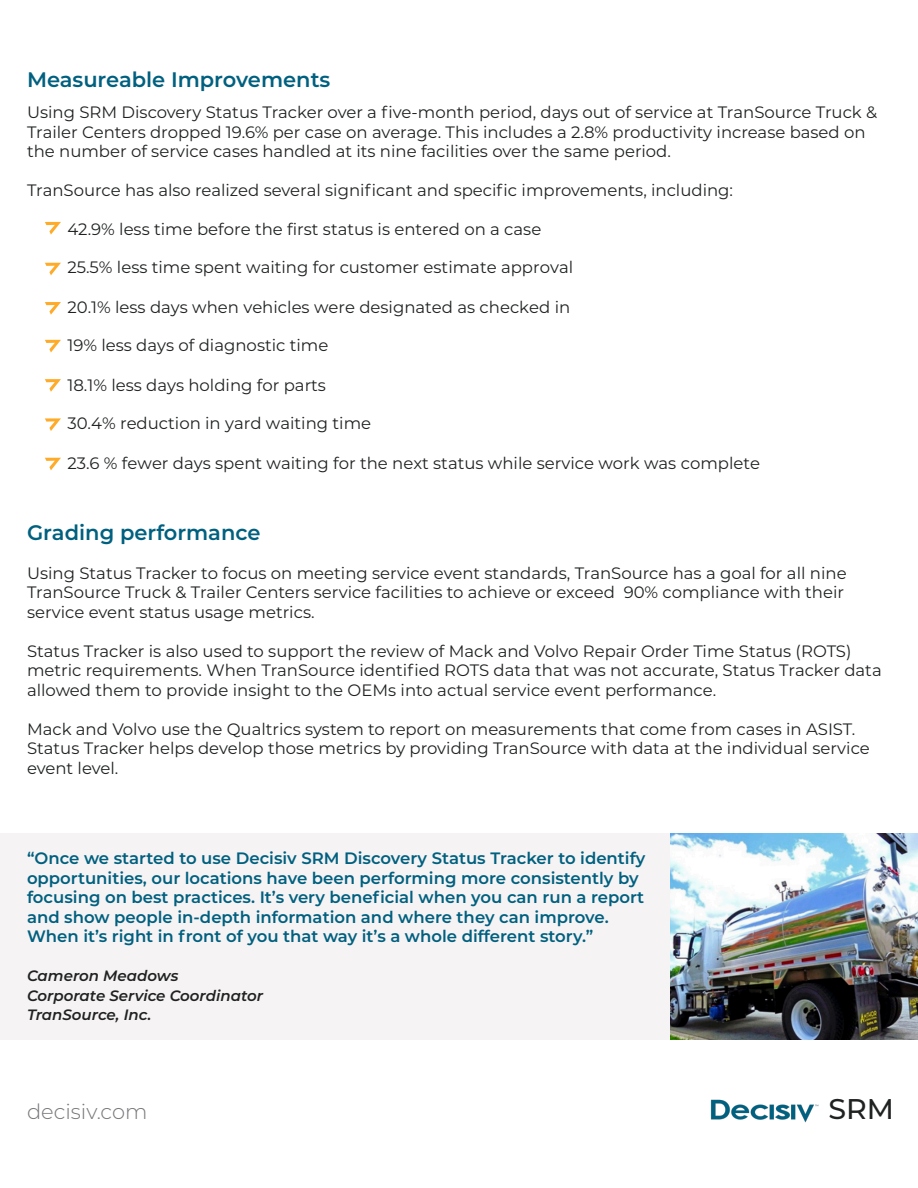
<style>
.page{position:relative;width:918px;height:1188px;background:#fff}
.page>*{position:absolute;margin:0;border:0;box-sizing:border-box;transform-origin:0 0}
.t1{font:500 28.5px "Montserrat";color:#202222}
.Body{font:600 21px "Montserrat";color:#00607f}
.t2{font:300 21px "Montserrat";color:#77777a}
.Body-2{font:16.5px/19.5px "Montserrat";color:#202222}
.Bullet{font:16.5px "Montserrat";color:#202222}
.Body-3{font:600 16.5px/19.5px "Montserrat";color:#00607f}
.Body-4{font:italic 600 15px "Montserrat";color:#202222}
</style>
<div class="page">
<img style="left:710px;top:1099px;width:109px;height:24px">
<svg style="left:45px;top:222px;width:16px;height:13px"></svg>
<svg style="left:45px;top:263px;width:16px;height:12px"></svg>
<svg style="left:45px;top:302px;width:16px;height:13px"></svg>
<svg style="left:45px;top:340px;width:16px;height:12px"></svg>
<svg style="left:45px;top:379px;width:16px;height:13px"></svg>
<svg style="left:45px;top:418px;width:16px;height:13px"></svg>
<svg style="left:45px;top:458px;width:16px;height:12px"></svg>
<div style="left:0;top:833px;width:918px;height:207px;background:#f6f3f4"></div>
<img style="left:670px;top:833px;width:248px;height:207px">
<p class="Body" style="left:27px;top:64px;width:305px">Measureable Improvements</p>
<p class="Body-2" style="left:27px;top:102px;width:852px">Using SRM Discovery Status Tracker over a five-month period, days out of service at TranSource Truck &amp;<br>Trailer Centers dropped 19.6% per case on average. This includes a 2.8% productivity increase based on the number of service cases handled at its nine facilities over the same period.</p>
<p class="Body-2" style="left:27px;top:180px;width:708px">TranSource has also realized several significant and specific improvements, including:</p>
<p class="Bullet" style="left:67px;top:218px;width:475px">42.9% less time before the first status is entered on a case</p>
<p class="Bullet" style="left:67px;top:256px;width:507px">25.5% less time spent waiting for customer estimate approval</p>
<p class="Bullet" style="left:67px;top:296px;width:504px">20.1% less days when vehicles were designated as checked in</p>
<p class="Bullet" style="left:67px;top:334px;width:263px">19% less days of diagnostic time</p>
<p class="Bullet" style="left:67px;top:374px;width:260px">18.1% less days holding for parts</p>
<p class="Bullet" style="left:67px;top:412px;width:305px">30.4% reduction in yard waiting time</p>
<p class="Bullet" style="left:67px;top:452px;width:694px">23.6 % fewer days spent waiting for the next status while service work was complete</p>
<p class="Body" style="left:27px;top:517px;width:235px">Grading performance</p>
<p class="Body-2" style="left:27px;top:563px;width:821px">Using Status Tracker to focus on meeting service event standards, TranSource has a goal for all nine<br>TranSource Truck &amp; Trailer Centers service facilities to achieve or exceed 90% compliance with their service event status usage metrics.</p>
<p class="Body-2" style="left:27px;top:641px;width:856px">Status Tracker is also used to support the review of Mack and Volvo Repair Order Time Status (ROTS) metric requirements. When TranSource identified ROTS data that was not accurate, Status Tracker data allowed them to provide insight to the OEMs into actual service event performance.</p>
<p class="Body-2" style="left:27px;top:719px;width:844px">Mack and Volvo use the Qualtrics system to report on measurements that come from cases in ASIST.<br>Status Tracker helps develop those metrics by providing TranSource with data at the individual service event level.</p>
<p class="Body-3" style="left:27px;top:848px;width:620px">“Once we started to use Decisiv SRM Discovery Status Tracker to identify opportunities, our locations have been performing more consistently by focusing on best practices. It’s very beneficial when you can run a report and show people in-depth information and where they can improve.<br>When it’s right in front of you that way it’s a whole different story.”</p>
<p class="Body-4" style="left:27px;top:965px;width:153px">Cameron Meadows</p>
<p class="Body-4" style="left:27px;top:985px;width:238px">Corporate Service Coordinator</p>
<p class="Body-4" style="left:27px;top:1004px;width:126px">TranSource, Inc.</p>
<p class="t2" style="left:27px;top:1097px;width:122px">decisiv.com</p>
<h1 class="t1" style="left:829px;top:1089px;width:67px">SRM</h1>
</div>
